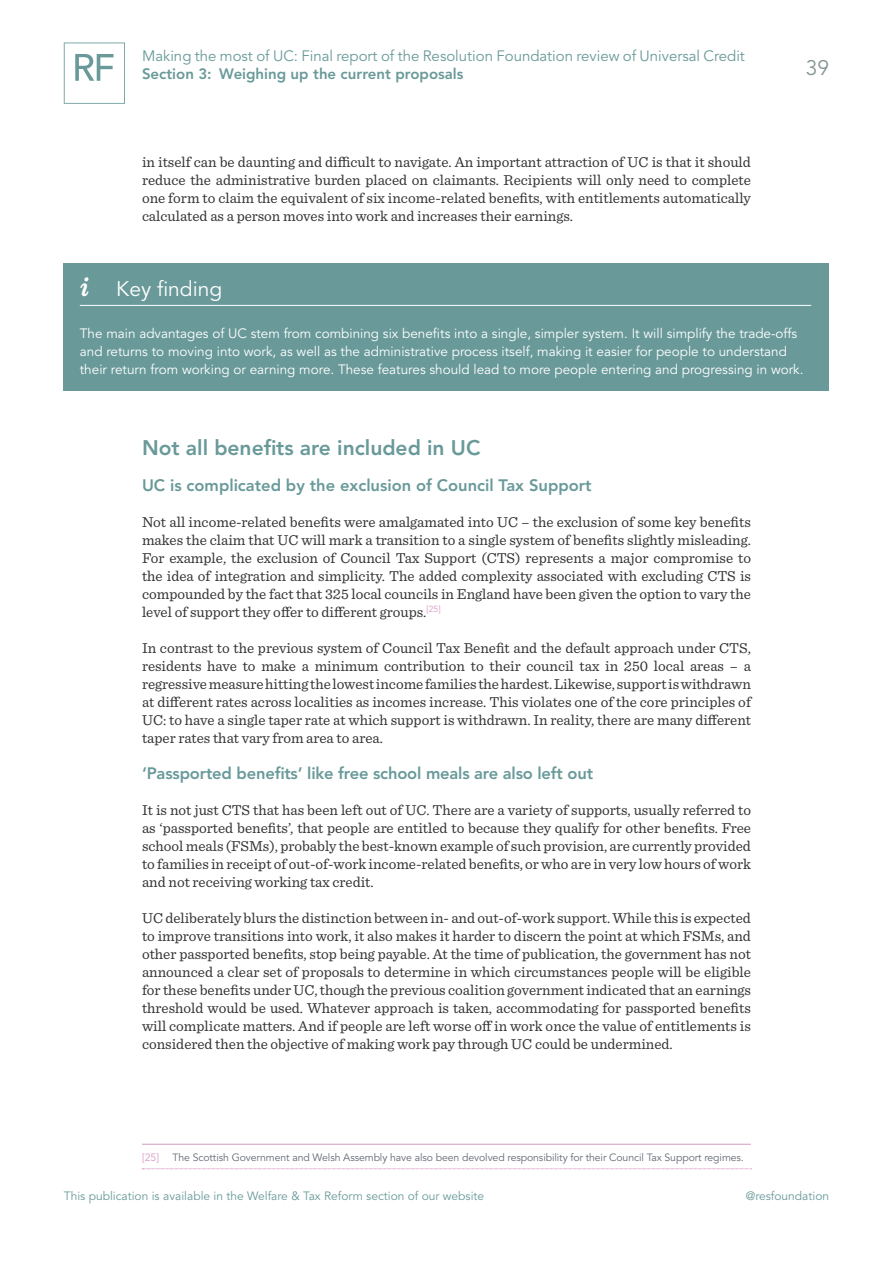
<style>
.page{position:relative;width:893px;height:1263px;background:#fff}
.page>*{position:absolute;margin:0;border:0;box-sizing:border-box;transform-origin:0 0}
.t1{font:800 21px "Avenir LT Std";color:#699999}
.t2{font:21px "Avenir LT Std";color:#fff}
.t3{font:21px "Avenir LT Std";color:#879595}
.t4{font:800 16.5px "Avenir LT Std";letter-spacing:-.01em;color:#699999}
.t5{font:15px/18px "Sentinel";color:#333334;text-align:justify}
.t6{font:15px "Avenir LT Std";color:#699999}
.t7{font:800 15px "Avenir LT Std";color:#699999}
.t8{font:13.5px/18px "Avenir LT Std";color:#fff}
.t9{font:12px "Avenir LT Std";color:#699999}
.t10{font:10.5px "Avenir LT Std";letter-spacing:-.01em;color:#636875}
.t11{font:10.5px "Avenir LT Std";color:#d797c2}
.s1{font-family:"Sentinel";font-weight:600;font-style:italic;font-size:27px}
</style>
<div class="page">
<svg style="left:64px;top:43px;width:61px;height:61px"></svg>
<hr style="left:142px;top:1144px;width:609px;height:1px;background:#d797c2">
<svg style="left:142px;top:1168px;width:610px;height:1px"></svg>
<div style="left:63px;top:263px;width:765px;height:128px;background:#699999"></div>
<hr style="left:80px;top:305px;width:731px;height:1px;background:#fff">
<p class="t6" style="left:142px;top:48px;width:604px">Making the most of UC: Final report of the Resolution Foundation review of Universal Credit</p>
<p class="t7" style="left:142px;top:65px;width:323px">Section 3: Weighing up the current proposals</p>
<p class="t5" style="left:142px;top:152px;width:610px">in itself can be daunting and difficult to navigate. An important attraction of UC is that it should reduce the administrative burden placed on claimants. Recipients will only need to complete one form to claim the equivalent of six income-related benefits, with entitlements automatically calculated as a person moves into work and increases their earnings.</p>
<h1 class="t3" style="left:806px;top:56px;width:25px">39</h1>
<h1 class="t2" style="left:80px;top:277px;width:144px"><span class="s1">i</span> Key finding</h1>
<p class="t8" style="left:80px;top:325px;width:725px">The main advantages of UC stem from combining six benefits into a single, simpler system. It will simplify the trade-offs and returns to moving into work, as well as the administrative process itself, making it easier for people to understand their return from working or earning more. These features should lead to more people entering and progressing in work.</p>
<h1 class="t1" style="left:142px;top:435px;width:340px">Not all benefits are included in UC</h1>
<p class="t4" style="left:142px;top:475px;width:451px">UC is complicated by the exclusion of Council Tax Support</p>
<p class="t5" style="left:142px;top:512px;width:610px">Not all income-related benefits were amalgamated into UC – the exclusion of some key benefits makes the claim that UC will mark a transition to a single system of benefits slightly misleading.<br>For example, the exclusion of Council Tax Support (CTS) represents a major compromise to the idea of integration and simplicity. The added complexity associated with excluding CTS is compounded by the fact that 325 local councils in England have been given the option to vary the level of support they offer to different groups.<sup>[25]</sup></p>
<p class="t5" style="left:142px;top:638px;width:610px">In contrast to the previous system of Council Tax Benefit and the default approach under CTS, residents have to make a minimum contribution to their council tax in 250 local areas – a regressive measure hitting the lowest income families the hardest. Likewise, support is withdrawn at different rates across localities as incomes increase. This violates one of the core principles of UC: to have a single taper rate at which support is withdrawn. In reality, there are many different taper rates that vary from area to area.</p>
<p class="t4" style="left:142px;top:763px;width:453px">‘Passported benefits’ like free school meals are also left out</p>
<p class="t5" style="left:142px;top:800px;width:610px">It is not just CTS that has been left out of UC. There are a variety of supports, usually referred to as ‘passported benefits’, that people are entitled to because they qualify for other benefits. Free school meals (FSMs), probably the best-known example of such provision, are currently provided to families in receipt of out-of-work income-related benefits, or who are in very low hours of work and not receiving working tax credit.</p>
<p class="t5" style="left:142px;top:908px;width:610px">UC deliberately blurs the distinction between in- and out-of-work support. While this is expected to improve transitions into work, it also makes it harder to discern the point at which FSMs, and other passported benefits, stop being payable. At the time of publication, the government has not announced a clear set of proposals to determine in which circumstances people will be eligible for these benefits under UC, though the previous coalition government indicated that an earnings threshold would be used. Whatever approach is taken, accommodating for passported benefits will complicate matters. And if people are left worse off in work once the value of entitlements is considered then the objective of making work pay through UC could be undermined.</p>
<p class="t11" style="left:142px;top:1151px;width:19px">[25]</p>
<p class="t10" style="left:173px;top:1151px;width:573px">The Scottish Government and Welsh Assembly have also been devolved responsibility for their Council Tax Support regimes.</p>
<p class="t9" style="left:64px;top:1189px;width:422px">This publication is available in the Welfare &amp; Tax Reform section of our website</p>
<p class="t9" style="left:746px;top:1189px;width:85px">@resfoundation</p>
</div>
